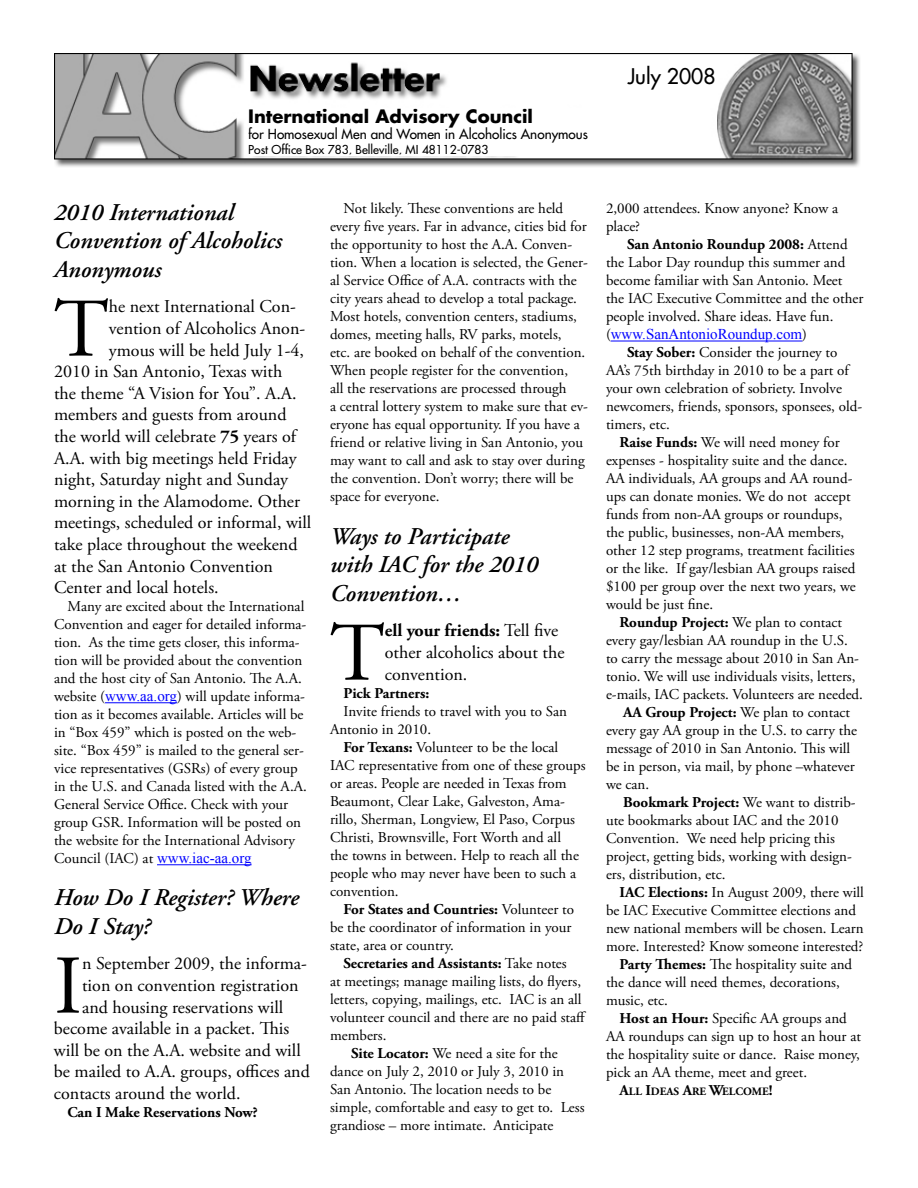
<style>
.page{position:relative;width:918px;height:1188px;background:#fff}
.page>*{position:absolute;margin:0;border:0;box-sizing:border-box;transform-origin:0 0}
.t1{font:83.1px "Adobe Garamond";color:#000}
.t2{font:italic 600 24px/28.8px "Adobe Garamond";color:#000}
.t3{font:21px "Futura LT";color:#000}
.t4{font:18px/21.6px "Adobe Garamond Pro";color:#000}
.t5{font:700 18px "Futura LT";color:#000}
.t6{font:15px/18px "Adobe Garamond Pro";color:#000}
.t7{font:700 15px "Adobe Garamond Pro";color:#000}
.t8{font:15px "Times New Roman";color:#00f}
.t9{font:13.5px "Futura LT";color:#000}
.t10{font:12px "Futura LT";color:#000}
.t11{font:700 11.25px "Adobe Garamond Pro";color:#000}
.s1{font-weight:700}
.s2{font-family:"Times New Roman";color:#00f}
.s3{font-weight:400}
.s4{font-family:"Adobe Garamond Pro";color:#000}
.s5{font-size:15px}
</style>
<div class="page">
<img style="left:54px;top:54px;width:806px;height:113px">
<div style="left:248px;top:108px;width:444px;height:47px;background:#fff"></div>
<hr style="left:105px;top:702px;width:72px;height:1px;background:#00f">
<hr style="left:157px;top:864px;width:95px;height:1px;background:#00f">
<hr style="left:611px;top:341px;width:191px;height:1px;background:#00f">
<p class="t5" style="left:248px;top:104px;width:286px">International Advisory Council</p>
<p class="t9" style="left:248px;top:126px;width:341px">for Homosexual Men and Women in Alcoholics Anonymous</p>
<p class="t10" style="left:248px;top:141px;width:242px">Post Office Box 783, Belleville, MI 48112-0783</p>
<h3 class="t3" style="left:628px;top:63px;width:89px">July 2008</h3>
<h2 class="t2" style="left:54px;top:198px;width:229px">2010 International<br>Convention of Alcoholics<br>Anonymous</h2>
<h1 class="t1" style="left:54px;top:285px;width:56px">T</h1>
<p class="t4" style="left:109px;top:296px;width:189px">he next International Con-</p>
<p class="t4" style="left:109px;top:318px;width:198px">vention of Alcoholics Anon-</p>
<p class="t4" style="left:109px;top:340px;width:197px">ymous will be held July 1-4,</p>
<p class="t4" style="left:54px;top:361px;width:230px">2010 in San Antonio, Texas with</p>
<p class="t4" style="left:54px;top:383px;width:244px">the theme “A Vision for You”. A.A.</p>
<p class="t4" style="left:54px;top:404px;width:234px">members and guests from around</p>
<p class="t4" style="left:54px;top:426px;width:243px">the world will celebrate <span class="s1">75</span> years of</p>
<p class="t4" style="left:54px;top:448px;width:244px">A.A. with big meetings held Friday</p>
<p class="t4" style="left:54px;top:469px;width:236px">night, Saturday night and Sunday</p>
<p class="t4" style="left:54px;top:491px;width:248px">morning in the Alamodome. Other</p>
<p class="t4" style="left:54px;top:512px;width:259px">meetings, scheduled or informal, will</p>
<p class="t4" style="left:54px;top:534px;width:245px">take place throughout the weekend</p>
<p class="t4" style="left:54px;top:556px;width:221px">at the San Antonio Convention</p>
<p class="t4" style="left:54px;top:577px;width:166px">Center and local hotels.</p>
<p class="t6" style="left:54px;top:598px;width:254px;text-indent:14px">Many are excited about the International Convention and eager for detailed informa&shy;tion. As the time gets closer, this informa&shy;tion will be provided about the convention and the host city of San Antonio. The A.A. website (<span class="s2">www.aa.org</span>) will update informa&shy;tion as it becomes available. Articles will be in “Box 459” which is posted on the web&shy;site. “Box 459” is mailed to the general ser&shy;vice representatives (GSRs) of every group in the U.S. and Canada listed with the A.A.<br>General Service Office. Check with your group GSR. Information will be posted on the website for the International Advisory Council (IAC) at <span class="s2">www.iac-aa.org</span></p>
<h2 class="t2" style="left:54px;top:884px;width:246px">How Do I Register? Where<br>Do I Stay?</h2>
<h1 class="t1" style="left:54px;top:942px;width:30px">I</h1>
<p class="t4" style="left:82px;top:953px;width:226px">n September 2009, the informa-</p>
<p class="t4" style="left:82px;top:975px;width:218px">tion on convention registration</p>
<p class="t4" style="left:82px;top:997px;width:203px">and housing reservations will</p>
<p class="t4" style="left:54px;top:1018px;width:237px">become available in a packet. This</p>
<p class="t4" style="left:54px;top:1040px;width:248px">will be on the A.A. website and will</p>
<p class="t4" style="left:54px;top:1061px;width:257px">be mailed to A.A. groups, offices and</p>
<p class="t4" style="left:54px;top:1083px;width:188px">contacts around the world.</p>
<p class="t7" style="left:68px;top:1103px;width:192px">Can I Make Reservations Now?</p>
<p class="t6" style="left:330px;top:200px;width:259px;text-indent:14px">Not likely. These conventions are held every five years. Far in advance, cities bid for the opportunity to host the A.A. Conven&shy;tion. When a location is selected, the Gener&shy;al Service Office of A.A. contracts with the city years ahead to develop a total package.<br>Most hotels, convention centers, stadiums, domes, meeting halls, RV parks, motels,<br>etc. are booked on behalf of the convention.<br>When people register for the convention,<br>all the reservations are processed through<br>a central lottery system to make sure that ev&shy;eryone has equal opportunity. If you have a friend or relative living in San Antonio, you may want to call and ask to stay over during the convention. Don’t worry; there will be space for everyone.</p>
<h2 class="t2" style="left:330px;top:522px;width:210px">Ways to Participate with IAC for the 2010<br>Convention…</h2>
<h1 class="t1" style="left:330px;top:609px;width:56px">T</h1>
<p class="t4" style="left:385px;top:621px;width:181px"><span class="s1">ell your friends:</span> Tell five other alcoholics about the convention.</p>
<p class="t7" style="left:344px;top:684px;width:87px">Pick Partners:</p>
<p class="t6" style="left:330px;top:702px;width:238px;text-indent:14px">Invite friends to travel with you to San<br>Antonio in 2010.</p>
<p class="t6" style="left:330px;top:738px;width:257px;text-indent:14px"><span class="s1">For Texans:</span> Volunteer to be the local IAC representative from one of these groups or areas. People are needed in Texas from Beaumont, Clear Lake, Galveston, Ama&shy;rillo, Sherman, Longview, El Paso, Corpus Christi, Brownsville, Fort Worth and all<br>the towns in between. Help to reach all the people who may never have been to such a convention.</p>
<p class="t6" style="left:330px;top:900px;width:246px;text-indent:14px"><span class="s1">For States and Countries:</span> Volunteer to be the coordinator of information in your state, area or country.</p>
<p class="t7" style="left:344px;top:954px;width:225px">Secretaries and Assistants: <span class="s3">Take notes</span></p>
<p class="t6" style="left:330px;top:972px;width:253px">at meetings; manage mailing lists, do flyers,</p>
<p class="t6" style="left:330px;top:990px;width:253px">letters, copying, mailings, etc. IAC is an all</p>
<p class="t6" style="left:330px;top:1008px;width:258px">volunteer council and there are no paid staff</p>
<p class="t6" style="left:330px;top:1026px;width:58px">members.</p>
<p class="t6" style="left:351px;top:1044px;width:208px"><span class="s1">Site Locator:</span> We need a site for the</p>
<p class="t6" style="left:330px;top:1062px;width:236px">dance on July 2, 2010 or July 3, 2010 in</p>
<p class="t6" style="left:330px;top:1080px;width:223px">San Antonio. The location needs to be</p>
<p class="t6" style="left:330px;top:1098px;width:256px">simple, comfortable and easy to get to. Less</p>
<p class="t6" style="left:330px;top:1116px;width:225px">grandiose – more intimate. Anticipate</p>
<p class="t6" style="left:606px;top:200px;width:234px">2,000 attendees. Know anyone? Know a place?</p>
<p class="t6" style="left:606px;top:236px;width:259px;text-indent:21px"><span class="s1">San Antonio Roundup 2008:</span> Attend the Labor Day roundup this summer and become familiar with San Antonio. Meet the IAC Executive Committee and the other people involved. Share ideas. Have fun.</p>
<p class="t8" style="left:606px;top:326px;width:203px"><span class="s4">(</span>www.SanAntonioRoundup.com<span class="s4">)</span></p>
<p class="t6" style="left:606px;top:344px;width:258px;text-indent:21px"><span class="s1">Stay Sober:</span> Consider the journey to AA’s 75th birthday in 2010 to be a part of your own celebration of sobriety. Involve newcomers, friends, sponsors, sponsees, old&shy;timers, etc.</p>
<p class="t6" style="left:606px;top:434px;width:251px;text-indent:14px"><span class="s1">Raise Funds:</span> We will need money for expenses - hospitality suite and the dance.<br>AA individuals, AA groups and AA round&shy;ups can donate monies. We do not accept funds from non-AA groups or roundups, the public, businesses, non-AA members, other 12 step programs, treatment facilities or the like. If gay/lesbian AA groups raised $100 per group over the next two years, we would be just fine.</p>
<p class="t7" style="left:620px;top:614px;width:224px">Roundup Project: <span class="s3">We plan to contact</span></p>
<p class="t6" style="left:606px;top:632px;width:243px">every gay/lesbian AA roundup in the U.S.</p>
<p class="t6" style="left:606px;top:650px;width:255px">to carry the message about 2010 in San An-</p>
<p class="t6" style="left:606px;top:668px;width:251px">tonio. We will use individuals visits, letters,</p>
<p class="t6" style="left:606px;top:686px;width:259px">e-mails, IAC packets. Volunteers are needed.</p>
<p class="t7" style="left:623px;top:704px;width:228px">AA Group Project: <span class="s3">We plan to contact</span></p>
<p class="t6" style="left:606px;top:722px;width:253px">every gay AA group in the U.S. to carry the</p>
<p class="t6" style="left:606px;top:740px;width:246px">message of 2010 in San Antonio. This will</p>
<p class="t6" style="left:606px;top:758px;width:250px">be in person, via mail, by phone –whatever</p>
<p class="t6" style="left:606px;top:776px;width:45px">we can.</p>
<p class="t7" style="left:623px;top:794px;width:234px">Bookmark Project: <span class="s3">We want to distrib-</span></p>
<p class="t6" style="left:606px;top:812px;width:234px">ute bookmarks about IAC and the 2010</p>
<p class="t6" style="left:606px;top:830px;width:230px">Convention. We need help pricing this</p>
<p class="t6" style="left:606px;top:848px;width:247px">project, getting bids, working with design-</p>
<p class="t6" style="left:606px;top:866px;width:121px">ers, distribution, etc.</p>
<p class="t6" style="left:620px;top:884px;width:246px"><span class="s1">IAC Elections:</span> In August 2009, there will</p>
<p class="t6" style="left:606px;top:902px;width:252px">be IAC Executive Committee elections and</p>
<p class="t6" style="left:606px;top:920px;width:259px">new national members will be chosen. Learn</p>
<p class="t6" style="left:606px;top:938px;width:259px">more. Interested? Know someone interested?</p>
<p class="t6" style="left:620px;top:956px;width:234px"><span class="s1">Party Themes:</span> The hospitality suite and</p>
<p class="t6" style="left:606px;top:974px;width:235px">the dance will need themes, decorations,</p>
<p class="t6" style="left:606px;top:992px;width:63px">music, etc.</p>
<p class="t6" style="left:620px;top:1010px;width:229px"><span class="s1">Host an Hour:</span> Specific AA groups and</p>
<p class="t6" style="left:606px;top:1028px;width:257px">AA roundups can sign up to host an hour at</p>
<p class="t6" style="left:606px;top:1046px;width:256px">the hospitality suite or dance. Raise money,</p>
<p class="t6" style="left:606px;top:1064px;width:203px">pick an AA theme, meet and greet.</p>
<p class="t11" style="left:620px;top:1085px;width:155px"><span class="s5">A</span>LL <span class="s5">I</span>DEAS <span class="s5">A</span>RE <span class="s5">W</span>ELCOME<span class="s5">!</span></p>
</div>
